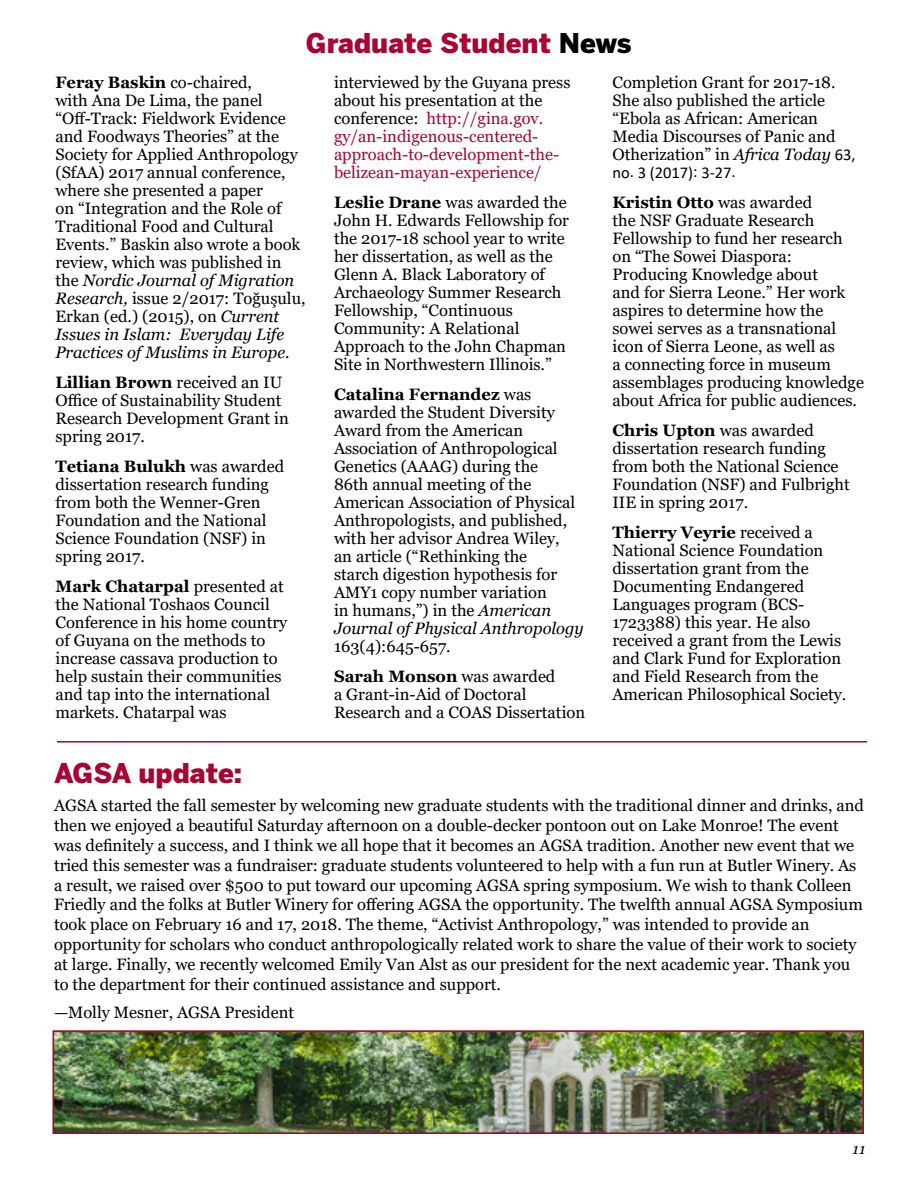
<style>
.page{position:relative;width:918px;height:1188px;background:#fff}
.page>*{position:absolute;margin:0;border:0;box-sizing:border-box;transform-origin:0 0}
.t1{font:900 27px "Benton Sans";color:#a90533}
.t2{font:16.5px/18px "Georgia";color:#000}
.t3{font:16.5px/18px "Georgia";color:#a90533}
.t4{font:16.5px "Calibri";color:#000}
.t5{font:italic 15px "Georgia";color:#000}
.s1{color:#000}
.s2{font-weight:700}
.s3{font-style:italic}
.s4{font-family:"Calibri"}
</style>
<div class="page">
<img style="left:55px;top:1033px;width:806px;height:98px">
<div style="left:52px;top:1030px;width:812px;height:104px;border:2px solid #a90533"></div>
<hr style="left:57px;top:741px;width:810px;height:2px;background:#a90533">
<h1 class="t1" style="left:306px;top:26px;width:327px">Graduate Student <span class="s1">News</span></h1>
<p class="t2" style="left:56px;top:74px;width:252px"><span class="s2">Feray Baskin</span> co-chaired,<br>with Ana De Lima, the panel “Off-Track: Fieldwork Evidence and Foodways Theories” at the<br>Society for Applied Anthropology (SfAA) 2017 annual conference, where she presented a paper<br>on “Integration and the Role of<br>Traditional Food and Cultural<br>Events.” Baskin also wrote a book review, which was published in the <span class="s3">Nordic Journal of Migration<br>Research,</span> issue 2/2017: Toğuşulu,<br>Erkan (ed.) (2015), on <span class="s3">Current<br>Issues in Islam: Everyday Life<br>Practices of Muslims in Europe</span>.</p>
<p class="t2" style="left:56px;top:374px;width:235px"><span class="s2">Lillian Brown</span> received an IU<br>Office of Sustainability Student<br>Research Development Grant in spring 2017.</p>
<p class="t2" style="left:56px;top:458px;width:230px"><span class="s2">Tetiana Bulukh</span> was awarded dissertation research funding from both the Wenner-Gren<br>Foundation and the National<br>Science Foundation (NSF) in spring 2017.</p>
<p class="t2" style="left:56px;top:578px;width:233px"><span class="s2">Mark Chatarpal</span> presented at the National Toshaos Council<br>Conference in his home country of Guyana on the methods to increase cassava production to help sustain their communities and tap into the international markets. Chatarpal was</p>
<p class="t3" style="left:334px;top:74px;width:238px"><span class="s1">interviewed by the Guyana press about his presentation at the conference:</span> http://gina.gov. gy/an-indigenous-centered&shy;approach-to-development-the&shy;belizean-mayan-experience/</p>
<p class="t2" style="left:334px;top:194px;width:237px"><span class="s2">Leslie Drane</span> was awarded the<br>John H. Edwards Fellowship for the 2017-18 school year to write her dissertation, as well as the<br>Glenn A. Black Laboratory of<br>Archaeology Summer Research<br>Fellowship, “Continuous<br>Community: A Relational<br>Approach to the John Chapman<br>Site in Northwestern Illinois.”</p>
<p class="t2" style="left:334px;top:386px;width:251px"><span class="s2">Catalina Fernandez</span> was awarded the Student Diversity<br>Award from the American<br>Association of Anthropological<br>Genetics (AAAG) during the<br>86th annual meeting of the<br>American Association of Physical<br>Anthropologists, and published, with her advisor Andrea Wiley,<br>an article (“Rethinking the<br>starch digestion hypothesis for<br>AMY1 copy number variation<br>in humans,”) in the <span class="s3">American<br>Journal of Physical Anthropology</span></p>
<p class="t2" style="left:334px;top:632px;width:223px;line-height:30px">163(4):645-657.<br><span class="s2">Sarah Monson</span> was awarded</p>
<p class="t2" style="left:334px;top:686px;width:253px">a Grant-in-Aid of Doctoral<br>Research and a COAS Dissertation</p>
<p class="t2" style="left:613px;top:74px;width:245px">Completion Grant for 2017-18.<br>She also published the article “Ebola as African: American<br>Media Discourses of Panic and<br>Otherization” in <span class="s3">Africa Today</span> <span class="s4">63,</span></p>
<p class="t4" style="left:613px;top:161px;width:125px">no. 3 (2017): 3-27.</p>
<p class="t2" style="left:613px;top:194px;width:253px"><span class="s2">Kristin Otto</span> was awarded<br>the NSF Graduate Research<br>Fellowship to fund her research on “The Sowei Diaspora:<br>Producing Knowledge about<br>and for Sierra Leone.” Her work aspires to determine how the sowei serves as a transnational icon of Sierra Leone, as well as<br>a connecting force in museum assemblages producing knowledge about Africa for public audiences.</p>
<p class="t2" style="left:613px;top:422px;width:239px"><span class="s2">Chris Upton</span> was awarded dissertation research funding from both the National Science<br>Foundation (NSF) and Fulbright<br>IIE in spring 2017.</p>
<p class="t2" style="left:613px;top:524px;width:235px"><span class="s2">Thierry Veyrie</span> received a<br>National Science Foundation dissertation grant from the<br>Documenting Endangered<br>Languages program (BCS-<br>1723388) this year. He also received a grant from the Lewis and Clark Fund for Exploration and Field Research from the<br>American Philosophical Society.</p>
<h1 class="t1" style="left:54px;top:755px;width:190px">AGSA update:</h1>
<p class="t2" style="left:54px;top:796px;width:811px;line-height:19.8px">AGSA started the fall semester by welcoming new graduate students with the traditional dinner and drinks, and then we enjoyed a beautiful Saturday afternoon on a double-decker pontoon out on Lake Monroe! The event was definitely a success, and I think we all hope that it becomes an AGSA tradition. Another new event that we tried this semester was a fundraiser: graduate students volunteered to help with a fun run at Butler Winery. As a result, we raised over $500 to put toward our upcoming AGSA spring symposium. We wish to thank Colleen Friedly and the folks at Butler Winery for offering AGSA the opportunity. The twelfth annual AGSA Symposium took place on February 16 and 17, 2018. The theme, “Activist Anthropology,” was intended to provide an opportunity for scholars who conduct anthropologically related work to share the value of their work to society at large. Finally, we recently welcomed Emily Van Alst as our president for the next academic year. Thank you to the department for their continued assistance and support.</p>
<p class="t2" style="left:54px;top:1004px;width:242px">—Molly Mesner, AGSA President</p>
<p class="t5" style="left:853px;top:1140px;width:14px">11</p>
</div>
